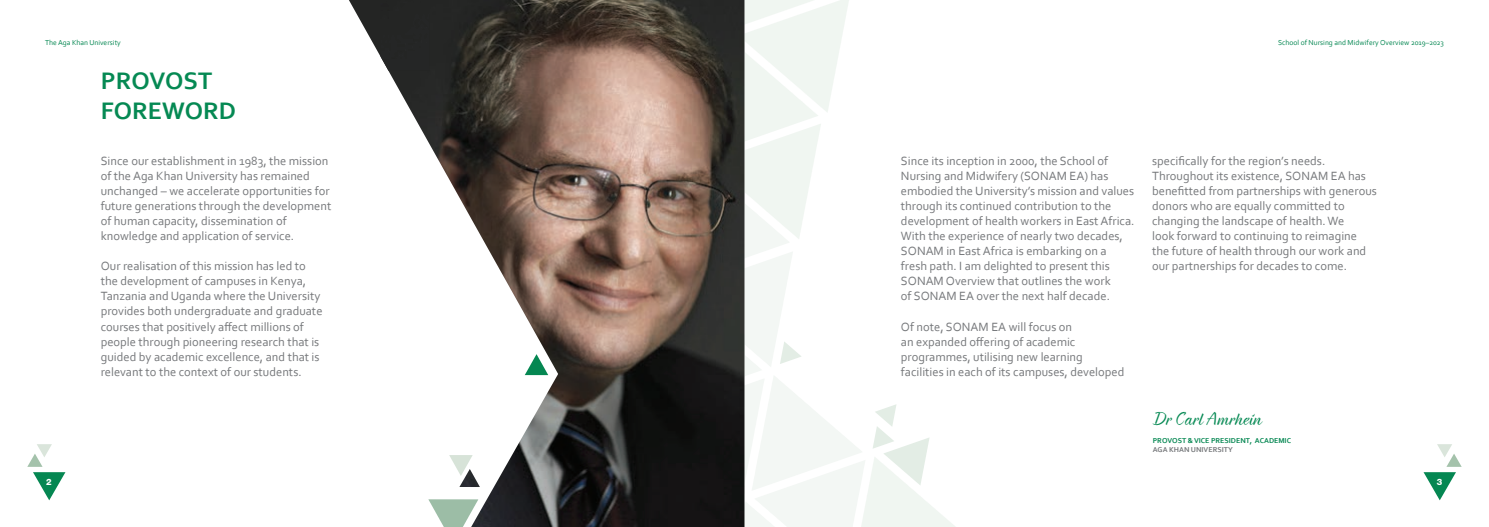
<style>
.page{position:relative;width:1489px;height:527px;background:#fff}
.page>*{position:absolute;margin:0;border:0;box-sizing:border-box;transform-origin:0 0}
.t1{font:700 25px/30px "Corbel";color:#058953}
.t2{font:18.75px "Braxton";color:#058953}
.t3{font:12.5px/15px "Corbel";color:#76787b}
.t4{font:800 8.75px "Helvetica Neue LT Std";color:#fff}
.t5{font:7.5px "Corbel";color:#058752}
.t6{font:700 7.5px "Corbel";color:#058752}
.t7{font:700 7.5px "Corbel";color:#76787b}
</style>
<div class="page">
<svg style="left:27px;top:444px;width:38px;height:56px"></svg>
<svg style="left:1423px;top:444px;width:38px;height:56px"></svg>
<svg style="left:349px;top:0;width:31px;height:56px"></svg>
<img style="left:388px;top:0;width:137px;height:526px">
<div style="left:380px;top:0;width:49px;height:70px;background:#242524"></div>
<svg style="left:525px;top:0;width:429px;height:526px"></svg>
<svg style="left:449px;top:454px;width:23px;height:21px"></svg>
<svg style="left:428px;top:499px;width:50px;height:27px"></svg>
<p class="t5" style="left:45px;top:38px;width:77px">The Aga Khan University</p>
<p class="t5" style="left:1277px;top:38px;width:167px">School of Nursing and Midwifery Overview 2019–2023</p>
<h1 class="t1" style="left:101px;top:65px;width:137px">PROVOST<br>FOREWORD</h1>
<p class="t3" style="left:101px;top:153px;width:232px">Since our establishment in 1983, the mission of the Aga Khan University has remained unchanged – we accelerate opportunities for future generations through the development of human capacity, dissemination of knowledge and application of service.</p>
<p class="t3" style="left:101px;top:258px;width:223px">Our realisation of this mission has led to the development of campuses in Kenya, Tanzania and Uganda where the University provides both undergraduate and graduate courses that positively affect millions of people through pioneering research that is guided by academic excellence, and that is relevant to the context of our students.</p>
<p class="t3" style="left:900px;top:153px;width:235px">Since its inception in 2000, the School of Nursing and Midwifery (SONAM EA) has embodied the University’s mission and values through its continued contribution to the development of health workers in East Africa.<br>With the experience of nearly two decades, SONAM in East Africa is embarking on a fresh path. I am delighted to present this SONAM Overview that outlines the work<br>of SONAM EA over the next half decade.</p>
<p class="t3" style="left:900px;top:318px;width:225px">Of note, SONAM EA will focus on<br>an expanded offering of academic programmes, utilising new learning facilities in each of its campuses, developed</p>
<p class="t3" style="left:1151px;top:153px;width:226px">specifically for the region’s needs.<br>Throughout its existence, SONAM EA has benefitted from partnerships with generous donors who are equally committed to changing the landscape of health. We<br>look forward to continuing to reimagine the future of health through our work and our partnerships for decades to come.</p>
<h2 class="t2" style="left:1152px;top:407px;width:111px">Dr Carl Amrhein</h2>
<p class="t6" style="left:1152px;top:435px;width:140px">PROVOST &amp; VICE PRESIDENT, ACADEMIC</p>
<p class="t7" style="left:1152px;top:444px;width:82px">AGA KHAN UNIVERSITY</p>
<p class="t4" style="left:46px;top:476px;width:7px">2</p>
<p class="t4" style="left:1436px;top:476px;width:7px">3</p>
</div>
